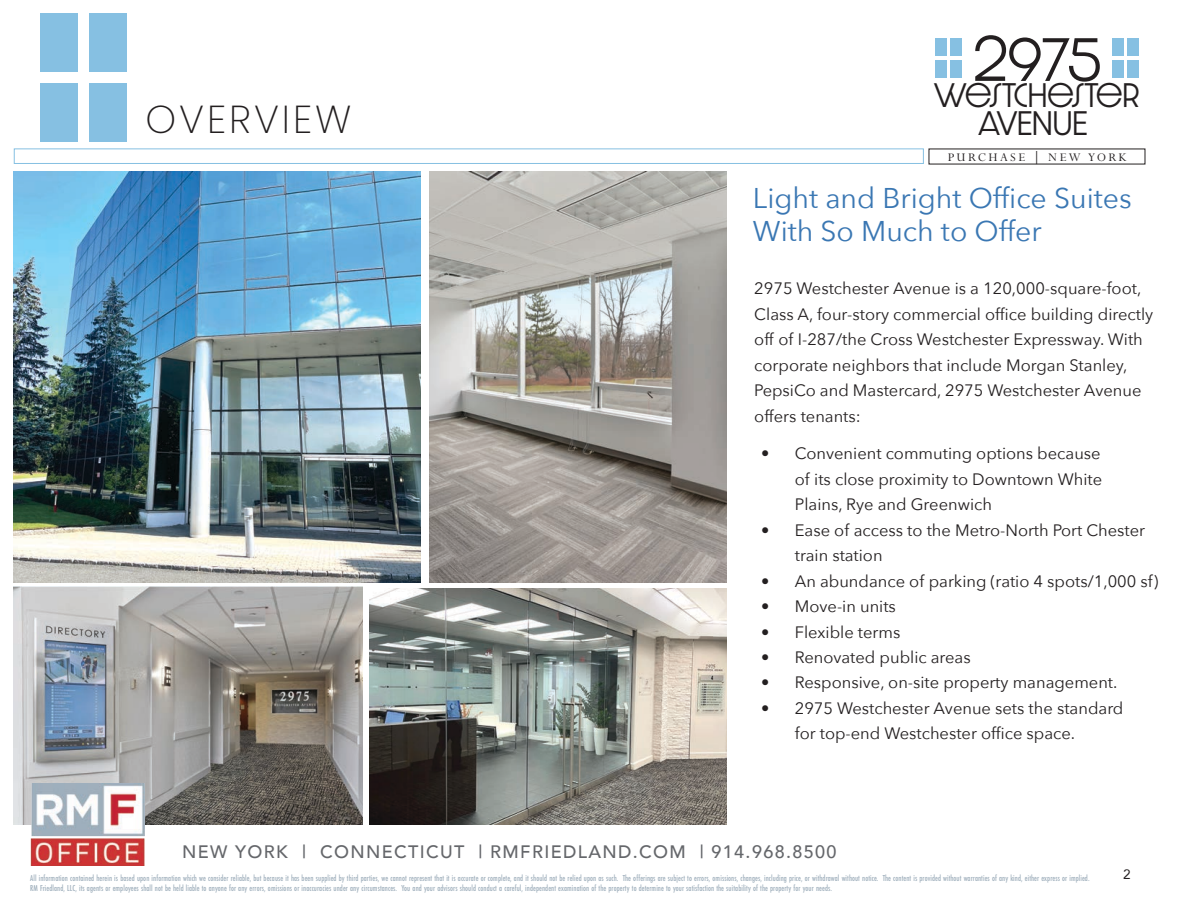
<style>
.page{position:relative;width:1188px;height:918px;background:#fff}
.page>*{position:absolute;margin:0;border:0;box-sizing:border-box;transform-origin:0 0}
.t1{font:300 51.9px "Dazzle Unicase";color:#231f20}
.t2{font:200 39px "Poppins";letter-spacing:.075em;color:#231f20}
.t3{font:300 28.95px/28.7px "Dazzle Unicase";color:#231f20;text-align:center}
.t4{font:28.5px/33px "Avenir Next";color:#3a77b3}
.t5{font:500 18px "Avenir";letter-spacing:.075em;color:#65676b}
.t6{font:16.5px/25.5px "Avenir Next";color:#231f20}
.t7{font:13.5px "Avenir";color:#231f20}
.t8{font:13.05px "Lapidary 333 BT";letter-spacing:.2em;color:#231f20}
.t9{font:500 9px/10.5px "Futura PT Cond";letter-spacing:.01em;color:#9fafbc;scale:.96 1}
.s1{font-size:55.2px}
</style>
<div class="page">
<img style="left:14px;top:587px;width:349px;height:237px">
<div style="left:1112px;top:38px;width:12px;height:18px;background:#86c0e2"></div>
<div style="left:1112px;top:60px;width:12px;height:18px;background:#86c0e2"></div>
<div style="left:1127px;top:38px;width:12px;height:18px;background:#86c0e2"></div>
<div style="left:1127px;top:60px;width:12px;height:18px;background:#86c0e2"></div>
<div style="left:935px;top:38px;width:12px;height:18px;background:#86c0e2"></div>
<div style="left:935px;top:60px;width:12px;height:18px;background:#86c0e2"></div>
<div style="left:950px;top:38px;width:12px;height:18px;background:#86c0e2"></div>
<div style="left:950px;top:60px;width:12px;height:18px;background:#86c0e2"></div>
<div style="left:14px;top:148px;width:910px;height:16px;border:1px solid #86c0e2"></div>
<div style="left:40px;top:14px;width:37px;height:58px;background:#86c0e2"></div>
<div style="left:40px;top:84px;width:37px;height:58px;background:#86c0e2"></div>
<div style="left:90px;top:14px;width:37px;height:58px;background:#86c0e2"></div>
<div style="left:90px;top:84px;width:37px;height:58px;background:#86c0e2"></div>
<img style="left:14px;top:172px;width:407px;height:410px">
<img style="left:369px;top:589px;width:358px;height:236px">
<img style="left:30px;top:783px;width:116px;height:83px">
<img style="left:430px;top:172px;width:297px;height:410px">
<h2 class="t2" style="left:146px;top:97px;width:207px">OVERVIEW</h2>
<h1 class="t1" style="left:973px;top:22px;width:129px"><span class="s1">2</span>975</h1>
<h3 class="t3" style="left:934px;top:80px;width:207px">WESTCHESTER<br>AVENUE</h3>
<h3 class="t8" style="left:948px;top:150px;width:180px">PURCHASE | NEW YORK</h3>
<h3 class="t4" style="left:753px;top:180px;width:380px">Light and Bright Office Suites<br>With So Much to Offer</h3>
<p class="t6" style="left:754px;top:275px;width:400px">2975 Westchester Avenue is a 120,000-square-foot, Class A, four-story commercial office building directly off of I-287/the Cross Westchester Expressway. With corporate neighbors that include Morgan Stanley, PepsiCo and Mastercard, 2975 Westchester Avenue offers tenants:</p>
<h3 class="t6" style="left:795px;top:440px;width:309px;text-align:justify;text-indent:-34px">• Convenient commuting options because of its close proximity to Downtown White Plains, Rye and Greenwich</h3>
<h3 class="t6" style="left:795px;top:516px;width:352px;text-indent:-34px">• Ease of access to the Metro-North Port Chester train station</h3>
<h3 class="t6" style="left:761px;top:567px;width:399px">• An abundance of parking (ratio 4 spots/1,000 sf)</h3>
<h3 class="t6" style="left:761px;top:593px;width:136px">• Move-in units</h3>
<h3 class="t6" style="left:761px;top:618px;width:141px">• Flexible terms</h3>
<h3 class="t6" style="left:761px;top:644px;width:211px">• Renovated public areas</h3>
<h3 class="t6" style="left:761px;top:669px;width:358px">• Responsive, on-site property management.</h3>
<h3 class="t6" style="left:795px;top:695px;width:330px;text-indent:-34px">• 2975 Westchester Avenue sets the standard for top-end Westchester office space.</h3>
<h3 class="t5" style="left:182px;top:837px;width:656px">NEW YORK | CONNECTICUT | RMFRIEDLAND.COM | 914.968.8500</h3>
<p class="t9" style="left:30px;top:873px;width:1105px">All information contained herein is based upon information which we consider reliable, but because it has been supplied by third parties, we cannot represent that it is accurate or complete, and it should not be relied upon as such. The offerings are subject to errors, omissions, changes, including price, or withdrawal without notice. The content is provided without warranties of any kind, either express or implied.<br>RM Friedland, LLC, its agents or employees shall not be held liable to anyone for any errors, omissions or inaccuracies under any circumstances. You and your advisors should conduct a careful, independent examination of the property to determine to your satisfaction the suitability of the property for your needs.</p>
<h3 class="t7" style="left:1123px;top:864px;width:9px">2</h3>
</div>
